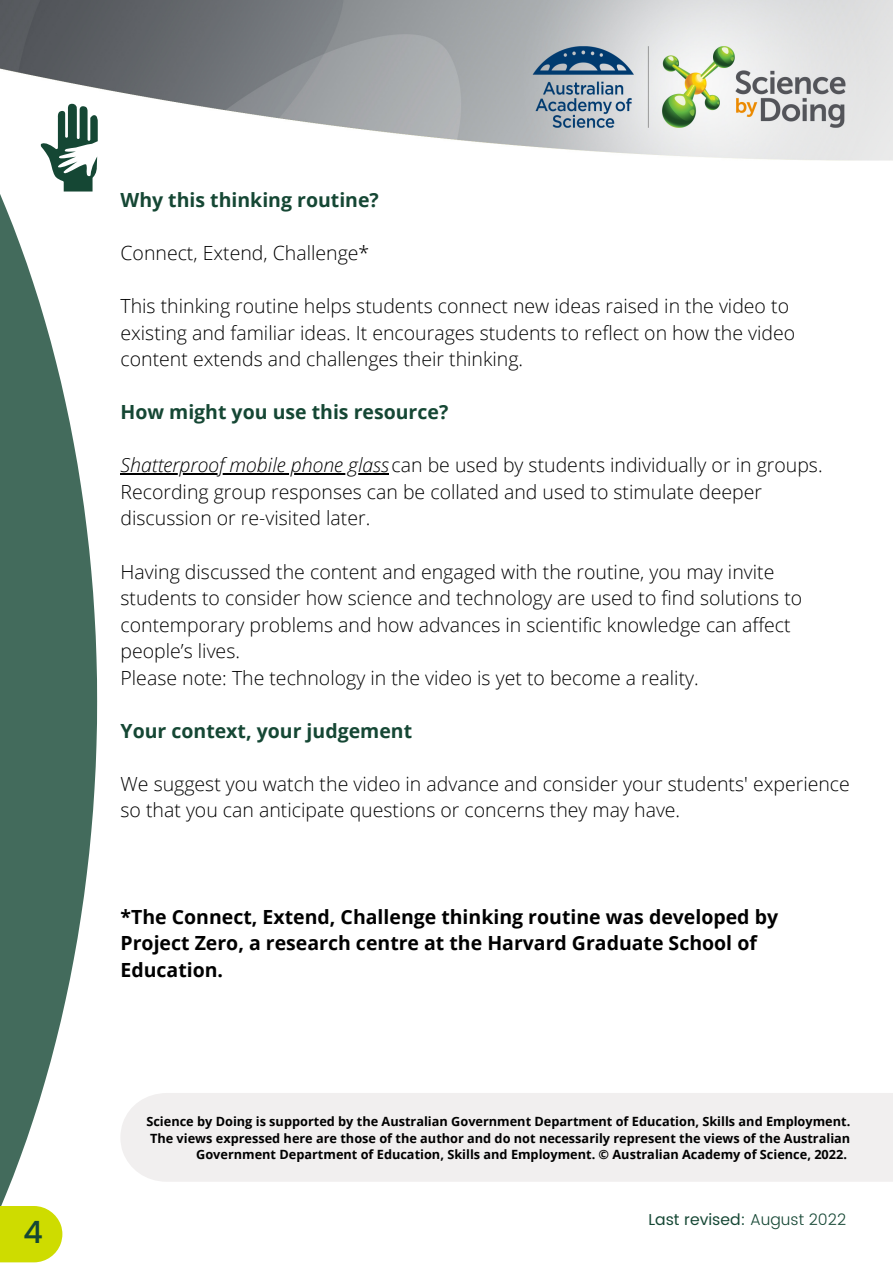
<style>
.page{position:relative;width:893px;height:1264px;background:#fff}
.page>*{position:absolute;margin:0;border:0;box-sizing:border-box;transform-origin:0 0}
.t1{font:500 30.75px "Poppins";color:#154734}
.t2{font:300 19.5px/26.5px "Open Sans";color:#000}
.t3{font:700 19.5px/26.5px "Open Sans";color:#000}
.t4{font:700 19.5px "Open Sans";color:#154734}
.t5{font:15.75px "Poppins";color:#154734}
.t6{font:700 12.75px/17px "Open Sans";color:#000;text-align:right}
.s1{font-style:italic}
.s2{font-weight:300}
</style>
<div class="page">
<img style="left:97px;top:0;width:795px;height:161px">
<svg style="left:0;top:0;width:97px;height:1238px;fill:#436b5c"></svg>
<svg style="left:40px;top:104px;width:58px;height:87px"></svg>
<div style="left:120px;top:1093px;width:772px;height:88px;background:#f1efef"></div>
<hr style="left:120px;top:473px;width:269px;height:1px;background:#000">
<svg style="left:0;top:1205px;width:62px;height:57px;background:#d3df1b"></svg>
<h1 class="t1" style="left:23px;top:1214px;width:21px">4</h1>
<p class="t4" style="left:120px;top:186px;width:260px">Why this thinking routine?</p>
<p class="t2" style="left:120px;top:239px;width:250px">Connect, Extend, Challenge*</p>
<p class="t2" style="left:120px;top:292px;width:676px">This thinking routine helps students connect new ideas raised in the video to existing and familiar ideas. It encourages students to reflect on how the video content extends and challenges their thinking.</p>
<p class="t4" style="left:120px;top:398px;width:329px">How might you use this resource?</p>
<p class="t2" style="left:120px;top:451px;width:703px"><span class="s1">Shatterproof mobile phone glass</span> can be used by students individually or in groups.<br>Recording group responses can be collated and used to stimulate deeper discussion or re-visited later.</p>
<p class="t2" style="left:120px;top:557px;width:683px">Having discussed the content and engaged with the routine, you may invite students to consider how science and technology are used to find solutions to contemporary problems and how advances in scientific knowledge can affect people’s lives.<br>Please note: The technology in the video is yet to become a reality.</p>
<p class="t4" style="left:120px;top:717px;width:293px">Your context, your judgement</p>
<p class="t2" style="left:120px;top:770px;width:730px">We suggest you watch the video in advance and consider your students' experience so that you can anticipate questions or concerns they may have.</p>
<p class="t3" style="left:120px;top:902px;width:659px">*The Connect, Extend, Challenge thinking routine was developed by<br>Project Zero, a research centre at the Harvard Graduate School of<br>Education.</p>
<p class="t6" style="left:146px;top:1112px;width:705px">Science by Doing is supported by the Australian Government Department of Education, Skills and Employment.<br>The views expressed here are those of the author and do not necessarily represent the views of the Australian<br>Government Department of Education, Skills and Employment. © Australian Academy of Science, 2022.</p>
<p class="t5" style="left:648px;top:1210px;width:199px">Last revised: <span class="s2">August 2022</span></p>
</div>
